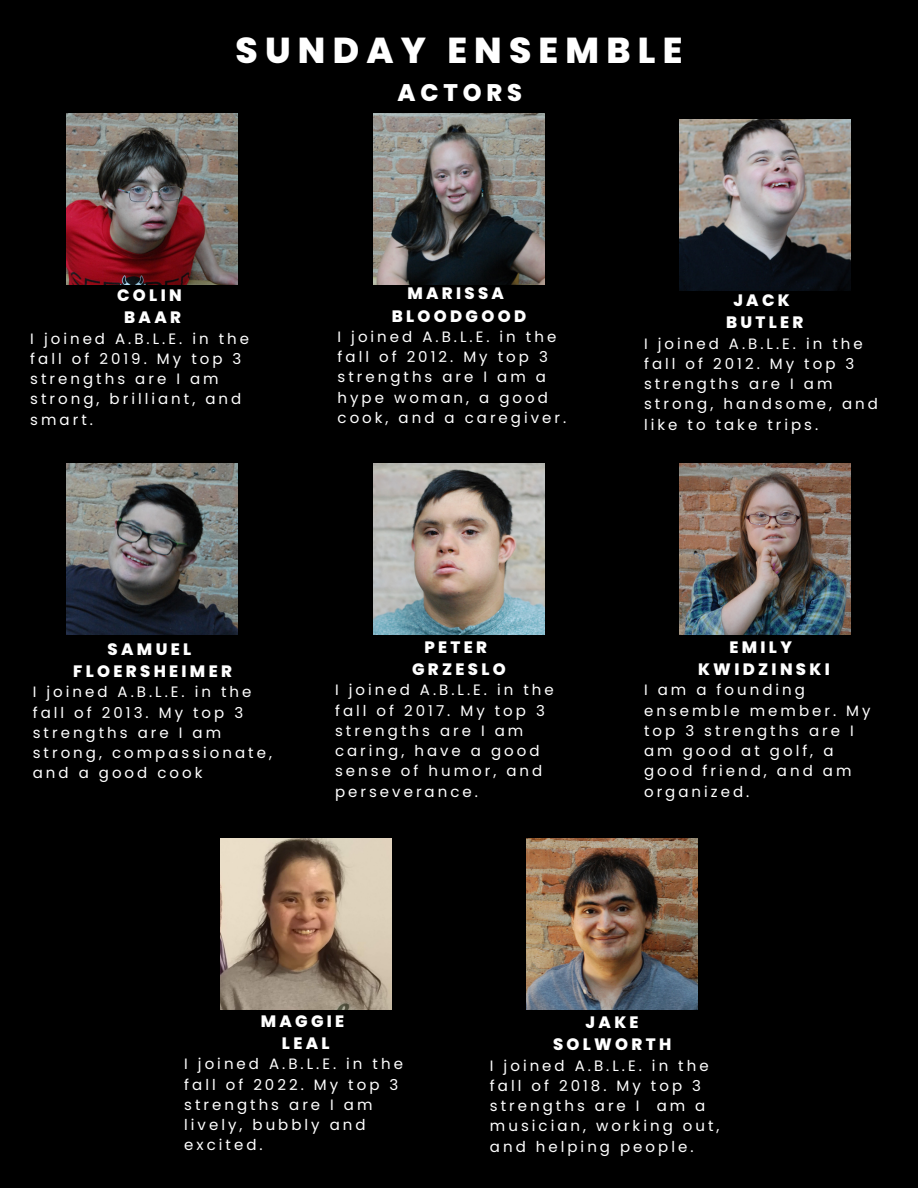
<style>
.page{position:relative;width:918px;height:1188px;background:#000}
.page>*{position:absolute;margin:0;border:0;box-sizing:border-box;transform-origin:0 0}
.t1{font:800 36px "Poppins";letter-spacing:.2em;color:#fff}
.t2{font:800 24px "Poppins";letter-spacing:.2em;color:#fff}
.t3{font:800 16.5px/22.5px "Poppins";letter-spacing:.2em;color:#fff;text-align:center}
.t4{font:15px/20.2px "Poppins";letter-spacing:.2em;color:#fff}
</style>
<div class="page">
<img style="left:67px;top:113px;width:171px;height:171px">
<img style="left:373px;top:113px;width:171px;height:171px">
<img style="left:679px;top:120px;width:171px;height:171px">
<img style="left:67px;top:463px;width:171px;height:171px">
<img style="left:373px;top:463px;width:171px;height:171px">
<img style="left:679px;top:463px;width:171px;height:171px">
<img style="left:220px;top:839px;width:171px;height:171px">
<img style="left:526px;top:839px;width:172px;height:171px">
<h1 class="t1" style="left:236px;top:25px;width:448px">SUNDAY ENSEMBLE</h1>
<h2 class="t2" style="left:397px;top:76px;width:126px">ACTORS</h2>
<p class="t3" style="left:117px;top:284px;width:66px">COLIN<br>BAAR</p>
<p class="t4" style="left:30px;top:328px;width:220px">I joined A.B.L.E. in the fall of 2019. My top 3 strengths are I am strong, brilliant, and smart.</p>
<p class="t3" style="left:392px;top:282px;width:136px">MARISSA<br>BLOODGOOD</p>
<p class="t4" style="left:338px;top:326px;width:230px">I joined A.B.L.E. in the fall of 2012. My top 3 strengths are I am a hype woman, a good cook, and a caregiver.</p>
<p class="t3" style="left:726px;top:289px;width:79px">JACK<br>BUTLER</p>
<p class="t4" style="left:644px;top:333px;width:235px">I joined A.B.L.E. in the fall of 2012. My top 3 strengths are I am strong, handsome, and like to take trips.</p>
<p class="t3" style="left:73px;top:637px;width:160px">SAMUEL<br>FLOERSHEIMER</p>
<p class="t4" style="left:33px;top:682px;width:241px">I joined A.B.L.E. in the fall of 2013. My top 3 strengths are I am strong, compassionate, and a good cook</p>
<p class="t3" style="left:412px;top:636px;width:95px">PETER<br>GRZESLO</p>
<p class="t4" style="left:335px;top:680px;width:220px">I joined A.B.L.E. in the fall of 2017. My top 3 strengths are I am caring, have a good sense of humor, and perseverance.</p>
<p class="t3" style="left:698px;top:636px;width:133px">EMILY<br>KWIDZINSKI</p>
<p class="t4" style="left:644px;top:680px;width:228px">I am a founding ensemble member. My top 3 strengths are I am good at golf, a good friend, and am organized.</p>
<p class="t3" style="left:261px;top:1010px;width:85px">MAGGIE<br>LEAL</p>
<p class="t4" style="left:184px;top:1054px;width:220px">I joined A.B.L.E. in the fall of 2022. My top 3 strengths are I am lively, bubbly and excited.</p>
<p class="t3" style="left:553px;top:1011px;width:120px">JAKE<br>SOLWORTH</p>
<p class="t4" style="left:490px;top:1055px;width:231px">I joined A.B.L.E. in the fall of 2018. My top 3 strengths are I am a musician, working out, and helping people.</p>
</div>
